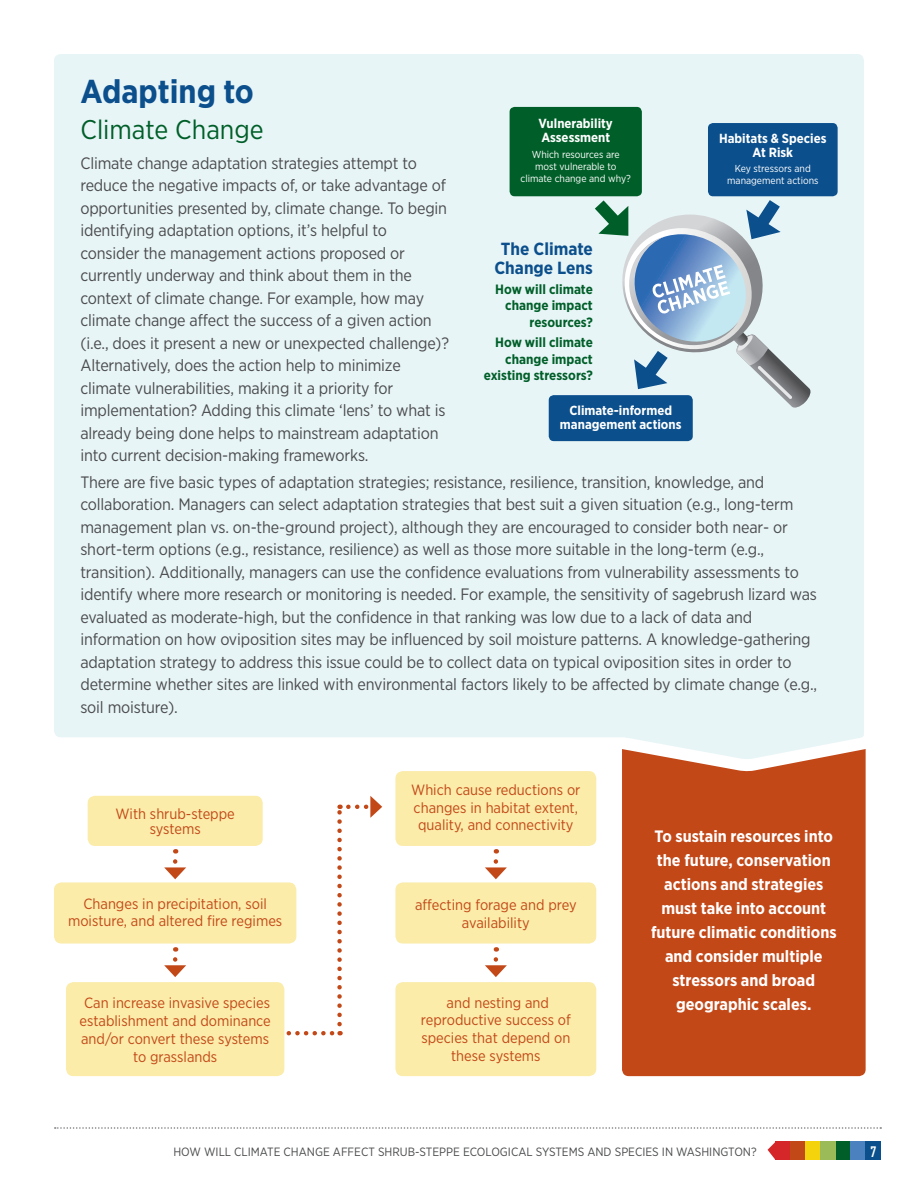
<style>
.page{position:relative;width:918px;height:1188px;background:#fff}
.page>*{position:absolute;margin:0;border:0;box-sizing:border-box;transform-origin:0 0}
.blue_subsheads{font:700 33px "Gotham Narrow";color:#0b4f8c}
.blue_subsheads-2{font:27px "Gotham Narrow";color:#005f29}
._18pt__blue_subs{font:700 17.55px/18.9px "Gotham Narrow";color:#0b4f8c;text-align:center}
.BODY{font:16.5px/22.5px "Gotham Narrow";letter-spacing:-.01em;color:#4b4c4d}
.CAPTION_CALLOUT{font:700 16.5px/24px "Gotham Narrow";color:#fff;text-align:center}
.t1{font:700 condensed 15px "DINOT";color:#fff}
.type_chart{font:14.85px/17.9px "Gotham Narrow";color:#c34818;text-align:center}
.centered_green_text{font:700 13.5px/16.2px "Gotham Narrow";color:#005f29;text-align:right}
._18pt__blue_subs-2{font:700 13.2px/14.2px "Gotham Narrow";color:#fff;text-align:center}
.t2{font:12px "Gotham Narrow";color:#4b4c4d}
.centered_green_text-2{font:10.2px/12.1px "Gotham Narrow";color:#fff;text-align:center}
</style>
<div class="page">
<div style="left:776px;top:1142px;width:15px;height:18px;background:#d52729"></div>
<div style="left:791px;top:1142px;width:15px;height:18px;background:#c34818"></div>
<div style="left:836px;top:1142px;width:15px;height:18px;background:#005f29"></div>
<div style="left:806px;top:1142px;width:15px;height:18px;background:#f5d30c"></div>
<div style="left:851px;top:1142px;width:15px;height:18px;background:#4b81bf"></div>
<div style="left:821px;top:1142px;width:15px;height:18px;background:#9abb58"></div>
<div style="left:866px;top:1142px;width:15px;height:18px;background:#0b4f8c"></div>
<svg style="left:55px;top:1127px;width:826px;height:2px"></svg>
<svg style="left:768px;top:1142px;width:8px;height:18px"></svg>
<div style="left:622px;top:712px;width:244px;height:364px;background:#c34818;border-radius:7px"></div>
<svg style="left:622px;top:715px;width:244px;height:64px"></svg>
<div style="left:54px;top:54px;width:810px;height:683px;background:#e8f5f7;border-radius:7px"></div>
<div style="left:549px;top:395px;width:144px;height:46px;background:#0b4f8c;border-radius:5px"></div>
<div style="left:510px;top:107px;width:132px;height:89px;background:#005f29;border-radius:5px"></div>
<svg style="left:582px;top:187px;width:230px;height:222px"></svg>
<div style="left:708px;top:123px;width:130px;height:73px;background:#0b4f8c;border-radius:5px"></div>
<svg style="left:284px;top:1031px;width:57px;height:4px"></svg>
<svg style="left:337px;top:805px;width:5px;height:219px"></svg>
<svg style="left:348px;top:796px;width:34px;height:22px"></svg>
<div style="left:88px;top:796px;width:175px;height:50px;background:#fbeca9;border-radius:7px"></div>
<div style="left:54px;top:882px;width:242px;height:62px;background:#fbeca9;border-radius:7px"></div>
<div style="left:66px;top:982px;width:218px;height:94px;background:#fbeca9;border-radius:7px"></div>
<svg style="left:164px;top:861px;width:22px;height:18px"></svg>
<svg style="left:164px;top:959px;width:22px;height:18px"></svg>
<div style="left:395px;top:771px;width:201px;height:75px;background:#fbeca9;border-radius:7px"></div>
<div style="left:395px;top:882px;width:201px;height:62px;background:#fbeca9;border-radius:7px"></div>
<div style="left:395px;top:982px;width:201px;height:94px;background:#fbeca9;border-radius:7px"></div>
<svg style="left:485px;top:861px;width:22px;height:18px"></svg>
<svg style="left:485px;top:959px;width:22px;height:18px"></svg>
<p class="blue_subsheads" style="left:80px;top:72px;width:175px">Adapting to</p>
<p class="blue_subsheads-2" style="left:80px;top:113px;width:185px">Climate Change</p>
<p class="BODY" style="left:80px;top:151px;width:370px">Climate change adaptation strategies attempt to reduce the negative impacts of, or take advantage of opportunities presented by, climate change. To begin identifying adaptation options, it’s helpful to consider the management actions proposed or currently underway and think about them in the context of climate change. For example, how may climate change affect the success of a given action (i.e., does it present a new or unexpected challenge)?<br>Alternatively, does the action help to minimize climate vulnerabilities, making it a priority for implementation? Adding this climate ‘lens’ to what is already being done helps to mainstream adaptation into current decision-making frameworks.</p>
<p class="_18pt__blue_subs-2" style="left:539px;top:116px;width:76px;text-align:left">Vulnerability<br>Assessment</p>
<p class="centered_green_text-2" style="left:521px;top:148px;width:112px">Which resources are most vulnerable to climate change and why?</p>
<p class="_18pt__blue_subs" style="left:494px;top:239px;width:100px">The Climate<br>Change Lens</p>
<p class="centered_green_text" style="left:495px;top:281px;width:99px">How will climate change impact resources?</p>
<p class="centered_green_text" style="left:484px;top:334px;width:111px">How will climate change impact existing stressors?</p>
<p class="_18pt__blue_subs-2" style="left:560px;top:403px;width:123px">Climate-informed management actions</p>
<p class="_18pt__blue_subs-2" style="left:719px;top:131px;width:109px">Habitats &amp; Species<br>At Risk</p>
<p class="centered_green_text-2" style="left:727px;top:163px;width:93px">Key stressors and management actions</p>
<p class="BODY" style="left:80px;top:470px;width:738px">There are five basic types of adaptation strategies; resistance, resilience, transition, knowledge, and collaboration. Managers can select adaptation strategies that best suit a given situation (e.g., long-term management plan vs. on-the-ground project), although they are encouraged to consider both near- or short-term options (e.g., resistance, resilience) as well as those more suitable in the long-term (e.g., transition). Additionally, managers can use the confidence evaluations from vulnerability assessments to identify where more research or monitoring is needed. For example, the sensitivity of sagebrush lizard was evaluated as moderate-high, but the confidence in that ranking was low due to a lack of data and information on how oviposition sites may be influenced by soil moisture patterns. A knowledge-gathering adaptation strategy to address this issue could be to collect data on typical oviposition sites in order to determine whether sites are linked with environmental factors likely to be affected by climate change (e.g., soil moisture).</p>
<p class="type_chart" style="left:116px;top:806px;width:121px;line-height:14.9px">With shrub-steppe systems</p>
<p class="type_chart" style="left:68px;top:894px;width:216px">Changes in precipitation, soil moisture, and altered fire regimes</p>
<p class="type_chart" style="left:80px;top:994px;width:193px">Can increase invasive species establishment and dominance and/or convert these systems to grasslands</p>
<p class="type_chart" style="left:411px;top:781px;width:171px">Which cause reductions or changes in habitat extent, quality, and connectivity</p>
<p class="type_chart" style="left:415px;top:896px;width:163px">affecting forage and prey availability</p>
<p class="type_chart" style="left:421px;top:993px;width:151px">and nesting and reproductive success of species that depend on these systems</p>
<p class="CAPTION_CALLOUT" style="left:651px;top:824px;width:187px">To sustain resources into the future, conservation actions and strategies must take into account future climatic conditions and consider multiple stressors and broad geographic scales.</p>
<p class="t2" style="left:173px;top:1144px;width:585px">HOW WILL CLIMATE CHANGE AFFECT SHRUB-STEPPE ECOLOGICAL SYSTEMS AND SPECIES IN WASHINGTON?</p>
<p class="t1" style="left:870px;top:1142px;width:8px">7</p>
</div>
